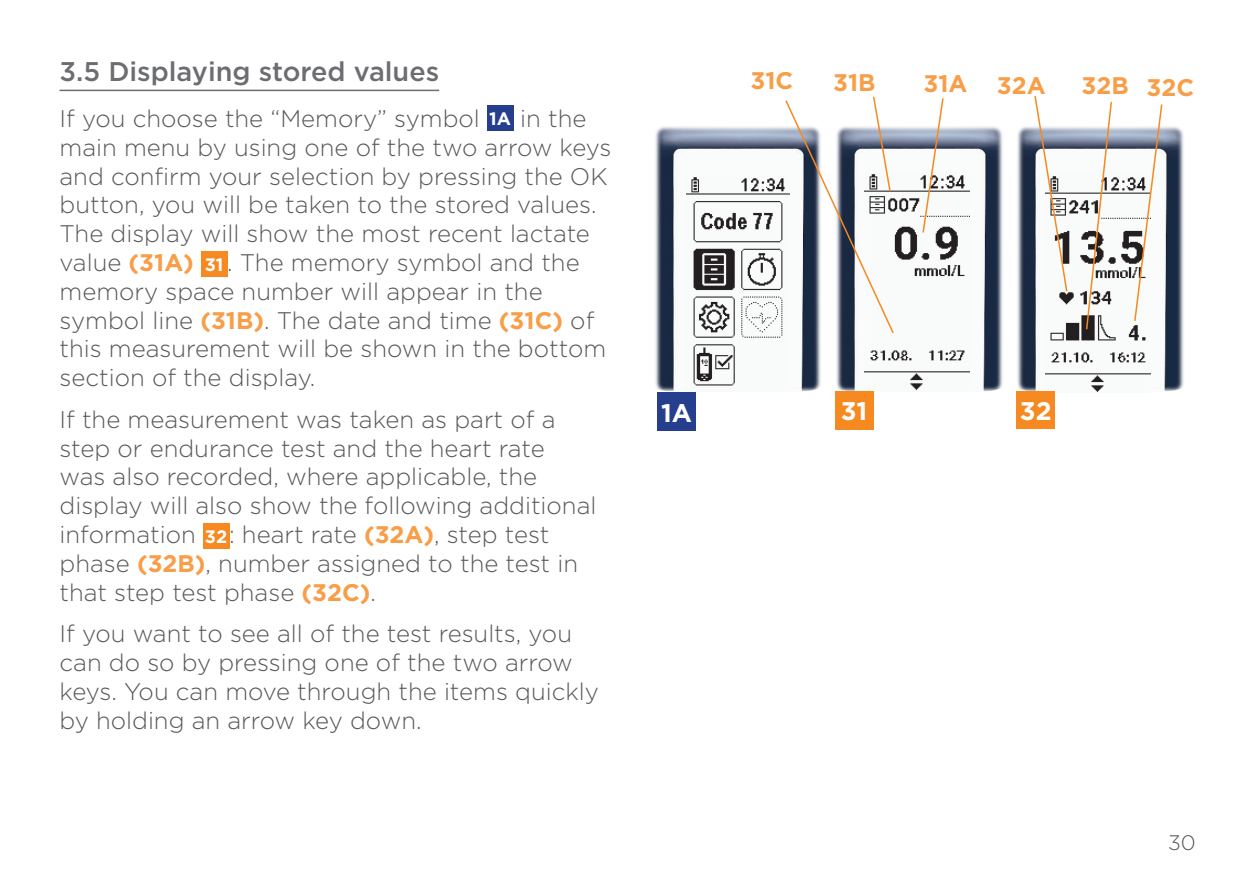
<style>
.page{position:relative;width:1259px;height:893px;background:#fff}
.page>*{position:absolute;margin:0;border:0;box-sizing:border-box;transform-origin:0 0}
.Section_header{font:500 27px "Gotham";color:#6c6d70}
.Box_number_small{font:700 25.5px "Gotham";color:#fff}
.Body_text{font:300 24px/28.8px "Gotham";color:#57585a}
.Body_text-2{font:700 24px "Gotham";color:#f89e49}
.t1{font:300 21px "Gotham";color:#57585a}
.t2{font:700 18px "Gotham";color:#fff}
.s1{font-weight:700;color:#f89e49}
</style>
<div class="page">
<hr style="left:60px;top:90px;width:379px;height:1px;background:#6c6d70">
<div style="left:487px;top:105px;width:26px;height:26px;background:#253f8e"></div>
<div style="left:201px;top:251px;width:26px;height:26px;background:#f6891f"></div>
<div style="left:203px;top:523px;width:26px;height:26px;background:#f6891f"></div>
<img style="left:655px;top:126px;width:166px;height:265px">
<img style="left:836px;top:126px;width:167px;height:265px">
<img style="left:1017px;top:126px;width:167px;height:265px">
<img style="left:686px;top:176px;width:104px;height:215px">
<img style="left:864px;top:172px;width:105px;height:219px">
<img style="left:1046px;top:175px;width:104px;height:217px">
<div style="left:657px;top:392px;width:39px;height:39px;background:#253f8e"></div>
<div style="left:834px;top:391px;width:39px;height:38px;background:#f6891f"></div>
<div style="left:1016px;top:391px;width:39px;height:38px;background:#f6891f"></div>
<svg style="left:784px;top:96px;width:111px;height:239px"></svg>
<svg style="left:921px;top:98px;width:23px;height:136px"></svg>
<svg style="left:1033px;top:95px;width:35px;height:198px"></svg>
<svg style="left:1085px;top:101px;width:28px;height:229px"></svg>
<svg style="left:1133px;top:104px;width:30px;height:218px"></svg>
<p class="Section_header" style="left:60px;top:54px;width:381px">3.5 Displaying stored values</p>
<p class="Body_text" style="left:60px;top:103px;width:422px">If you choose the “Memory” symbol</p>
<p class="t2" style="left:489px;top:107px;width:23px">1A</p>
<p class="Body_text" style="left:60px;top:103px;width:553px;text-indent:461px">in the main menu by using one of the two arrow keys and confirm your selection by pressing the OK button, you will be taken to the stored values.<br>The display will show the most recent lactate value <span class="s1">(31A)</span></p>
<p class="Body_text" style="left:60px;top:247px;width:548px;text-indent:168px">. The memory symbol and the memory space number will appear in the symbol line <span class="s1">(31B)</span>. The date and time <span class="s1">(31C)</span> of this measurement will be shown in the bottom section of the display.</p>
<p class="Body_text" style="left:60px;top:404px;width:538px">If the measurement was taken as part of a step or endurance test and the heart rate was also recorded, where applicable, the display will also show the following additional information</p>
<p class="t2" style="left:205px;top:253px;width:20px">31</p>
<p class="Body_text" style="left:60px;top:519px;width:520px;text-indent:169px">: heart rate <span class="s1">(32A)</span>, step test phase <span class="s1">(32B)</span>, number assigned to the test in that step test phase <span class="s1">(32C)</span>.</p>
<p class="Body_text" style="left:60px;top:619px;width:541px">If you want to see all of the test results, you can do so by pressing one of the two arrow keys. You can move through the items quickly by holding an arrow key down.</p>
<p class="t2" style="left:205px;top:525px;width:24px">32</p>
<p class="Body_text-2" style="left:750px;top:65px;width:44px">31C</p>
<p class="Body_text-2" style="left:833px;top:67px;width:44px">31B</p>
<p class="Body_text-2" style="left:923px;top:67px;width:45px">31A</p>
<p class="Body_text-2" style="left:997px;top:69px;width:50px">32A</p>
<p class="Body_text-2" style="left:1081px;top:69px;width:49px">32B</p>
<p class="Body_text-2" style="left:1146px;top:71px;width:49px">32C</p>
<p class="Box_number_small" style="left:661px;top:396px;width:32px">1A</p>
<p class="Box_number_small" style="left:841px;top:394px;width:28px">31</p>
<p class="Box_number_small" style="left:1020px;top:394px;width:33px">32</p>
<p class="t1" style="left:1168px;top:830px;width:29px">30</p>
</div>
